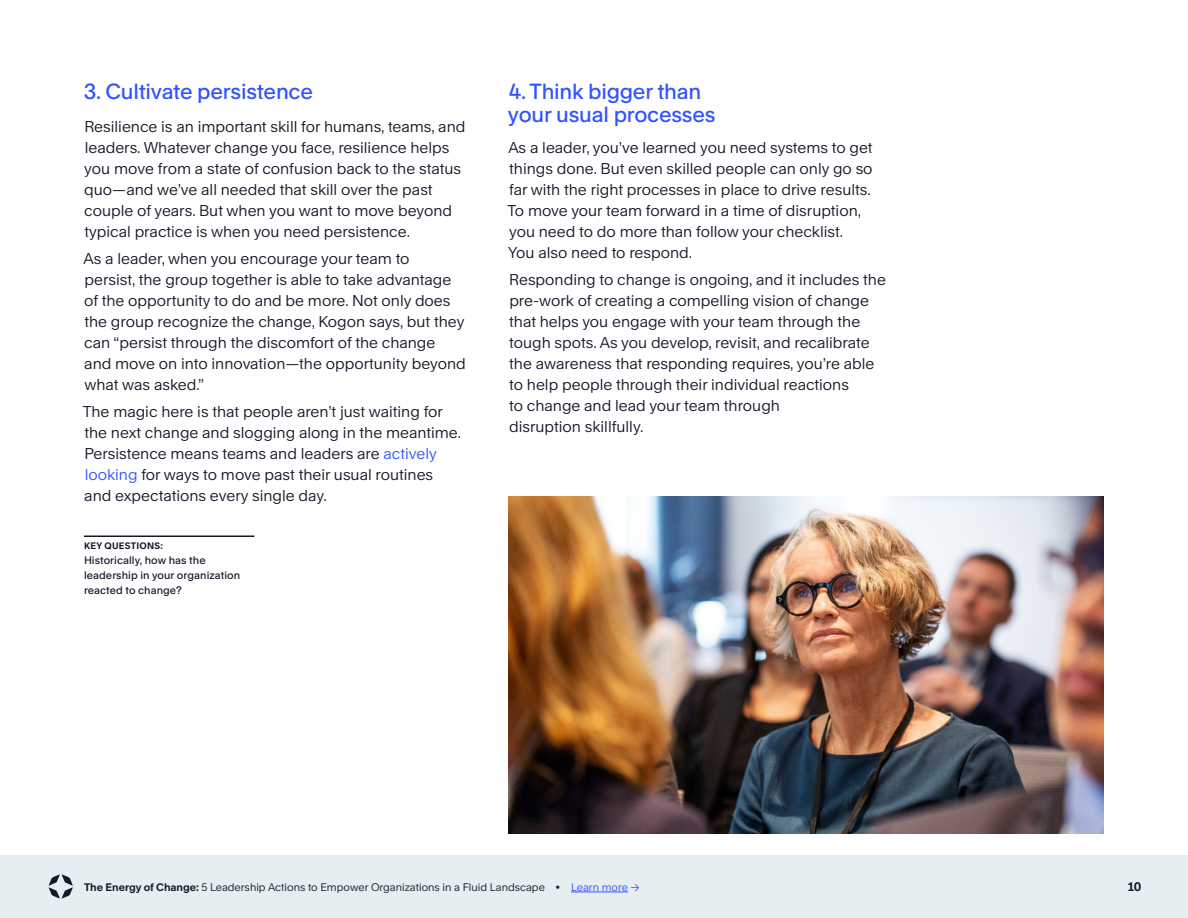
<style>
.page{position:relative;width:1188px;height:918px;background:#fff}
.page>*{position:absolute;margin:0;border:0;box-sizing:border-box;transform-origin:0 0}
.t1{font:500 21px/22.5px "Rand";letter-spacing:-.01em;color:#3253ff}
.Lrg_Para{font:15px/21px "Rand";color:#141928}
.t2{font:700 12px "Rand";color:#141928}
.t3{font:10.5px "Rand";color:#141928}
.Sidebar_body{font:500 10.5px/15px "Rand";letter-spacing:.005em;color:#141928}
.Sidebar_sub{font:700 9px "Rand";letter-spacing:.03em;color:#141928}
.s1{color:#35f}
.s2{font-weight:700}
.s3{color:#3253ff}
</style>
<div class="page">
<div style="left:0;top:855px;width:1188px;height:63px;background:#e7eef2"></div>
<svg style="left:49px;top:874px;width:24px;height:24px"></svg>
<hr style="left:571px;top:892px;width:57px;height:1px;background:#3253ff">
<img style="left:509px;top:496px;width:595px;height:338px">
<hr style="left:84px;top:536px;width:170px;height:1px;background:#141928">
<h3 class="t1" style="left:84px;top:78px;width:231px">3. Cultivate persistence</h3>
<p class="Lrg_Para" style="left:84px;top:114px;width:383px">Resilience is an important skill for humans, teams, and leaders. Whatever change you face, resilience helps you move from a state of confusion back to the status quo—and we’ve all needed that skill over the past couple of years. But when you want to move beyond typical practice is when you need persistence.</p>
<p class="Lrg_Para" style="left:84px;top:246px;width:384px">As a leader, when you encourage your team to<br>persist, the group together is able to take advantage of the opportunity to do and be more. Not only does the group recognize the change, Kogon says, but they can “persist through the discomfort of the change<br>and move on into innovation—the opportunity beyond what was asked.”</p>
<p class="Lrg_Para" style="left:83px;top:399px;width:380px">The magic here is that people aren’t just waiting for the next change and slogging along in the meantime.<br>Persistence means teams and leaders are <span class="s1">actively looking</span> for ways to move past their usual routines and expectations every single day.</p>
<p class="Sidebar_sub" style="left:84px;top:539px;width:80px">KEY QUESTIONS:</p>
<p class="Sidebar_body" style="left:84px;top:552px;width:158px">Historically, how has the leadership in your organization reacted to change?</p>
<h3 class="t1" style="left:508px;top:78px;width:209px">4. Think bigger than your usual processes</h3>
<p class="Lrg_Para" style="left:507px;top:135px;width:367px">As a leader, you’ve learned you need systems to get things done. But even skilled people can only go so far with the right processes in place to drive results.<br>To move your team forward in a time of disruption, you need to do more than follow your checklist.<br>You also need to respond.</p>
<p class="Lrg_Para" style="left:509px;top:267px;width:378px">Responding to change is ongoing, and it includes the pre-work of creating a compelling vision of change that helps you engage with your team through the tough spots. As you develop, revisit, and recalibrate the awareness that responding requires, you’re able to help people through their individual reactions<br>to change and lead your team through<br>disruption skillfully.</p>
<p class="t3" style="left:84px;top:879px;width:557px"><span class="s2">The Energy of Change:</span> 5 Leadership Actions to Empower Organizations in a Fluid Landscape • <span class="s3">Learn more →</span></p>
<p class="t2" style="left:1128px;top:877px;width:15px">10</p>
</div>
